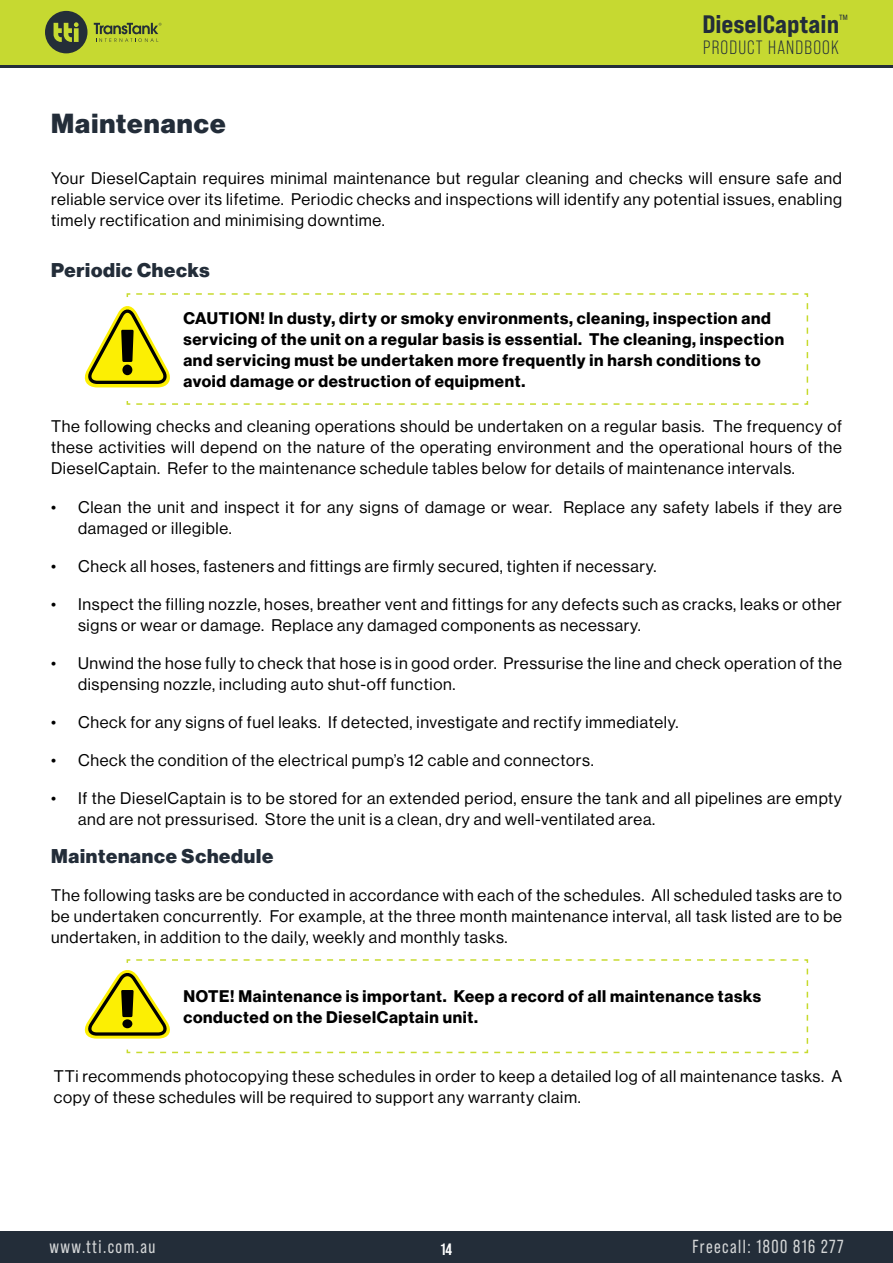
<style>
.page{position:relative;width:893px;height:1263px;background:#fff}
.page>*{position:absolute;margin:0;border:0;box-sizing:border-box;transform-origin:0 0}
.t1{font:900 27px "Neue Haas Display";letter-spacing:.04em;color:#232d39}
.t2{font:25.2px "Bebas Neue Pro Exp Eb";color:#222d3a}
.t3{font:900 19.5px "Neue Haas Display";letter-spacing:.04em;color:#232d39}
.t4{font:19.2px "Bebas Neue Pro";letter-spacing:.06em;color:#222d3a}
.t5{font:18.9px "Bebas Neue Pro";letter-spacing:.08em;color:#d4d6d7;scale:.95 1}
.t6{font:16.5px/21px "Neue Haas Display";letter-spacing:.04em;color:#000}
.t7{font:700 16.5px/21px "Neue Haas Display";letter-spacing:.04em;color:#000}
.t8{font:700 16.5px "Bebas Neue Pro";color:#fff}
</style>
<div class="page">
<div style="left:0;top:1231px;width:893px;height:32px;background:#232d39"></div>
<svg style="left:0;top:64px;width:893px;height:4px;background:#4b5837"></svg>
<div style="left:0;top:0;width:893px;height:64px;background:#c6d931"></div>
<svg style="left:94px;top:23px;width:68px;height:19px"></svg>
<svg style="left:45px;top:11px;width:42px;height:42px"></svg>
<svg style="left:126px;top:293px;width:683px;height:112px"></svg>
<div style="left:121px;top:299px;width:13px;height:100px;background:#fff"></div>
<svg style="left:84px;top:303px;width:717px;height:102px"></svg>
<svg style="left:126px;top:959px;width:683px;height:95px"></svg>
<div style="left:121px;top:964px;width:13px;height:84px;background:#fff"></div>
<svg style="left:84px;top:968px;width:717px;height:85px"></svg>
<h2 class="t2" style="left:702px;top:9px;width:147px">DieselCaptain<sup>™</sup></h2>
<p class="t4" style="left:703px;top:37px;width:137px">PRODUCT HANDBOOK</p>
<h1 class="t1" style="left:51px;top:108px;width:176px">Maintenance</h1>
<p class="t6" style="left:51px;top:168px;width:792px;text-align:justify">Your DieselCaptain requires minimal maintenance but regular cleaning and checks will ensure safe and reliable service over its lifetime. Periodic checks and inspections will identify any potential issues, enabling timely rectification and minimising downtime.</p>
<p class="t3" style="left:51px;top:258px;width:160px">Periodic Checks</p>
<p class="t7" style="left:183px;top:308px;width:602px">CAUTION! In dusty, dirty or smoky environments, cleaning, inspection and servicing of the unit on a regular basis is essential. The cleaning, inspection and servicing must be undertaken more frequently in harsh conditions to avoid damage or destruction of equipment.</p>
<p class="t6" style="left:51px;top:416px;width:792px;text-align:justify">The following checks and cleaning operations should be undertaken on a regular basis. The frequency of these activities will depend on the nature of the operating environment and the operational hours of the DieselCaptain. Refer to the maintenance schedule tables below for details of maintenance intervals.</p>
<p class="t6" style="left:78px;top:496px;width:765px;text-indent:-27px">• Clean the unit and inspect it for any signs of damage or wear. Replace any safety labels if they are damaged or illegible.</p>
<p class="t6" style="left:51px;top:555px;width:607px">• Check all hoses, fasteners and fittings are firmly secured, tighten if necessary.</p>
<p class="t6" style="left:78px;top:593px;width:765px;text-indent:-27px">• Inspect the filling nozzle, hoses, breather vent and fittings for any defects such as cracks, leaks or other signs or wear or damage. Replace any damaged components as necessary.</p>
<p class="t6" style="left:78px;top:652px;width:765px;text-indent:-27px">• Unwind the hose fully to check that hose is in good order. Pressurise the line and check operation of the dispensing nozzle, including auto shut-off function.</p>
<p class="t6" style="left:51px;top:711px;width:629px">• Check for any signs of fuel leaks. If detected, investigate and rectify immediately.</p>
<p class="t6" style="left:51px;top:749px;width:544px">• Check the condition of the electrical pump’s 12 cable and connectors.</p>
<p class="t6" style="left:78px;top:787px;width:765px;text-indent:-27px">• If the DieselCaptain is to be stored for an extended period, ensure the tank and all pipelines are empty and are not pressurised. Store the unit is a clean, dry and well-ventilated area.</p>
<p class="t3" style="left:51px;top:844px;width:224px">Maintenance Schedule</p>
<p class="t6" style="left:51px;top:884px;width:792px;text-align:justify">The following tasks are be conducted in accordance with each of the schedules. All scheduled tasks are to be undertaken concurrently. For example, at the three month maintenance interval, all task listed are to be undertaken, in addition to the daily, weekly and monthly tasks.</p>
<p class="t7" style="left:183px;top:986px;width:579px">NOTE! Maintenance is important. Keep a record of all maintenance tasks conducted on the DieselCaptain unit.</p>
<p class="t6" style="left:54px;top:1065px;width:790px">TTi recommends photocopying these schedules in order to keep a detailed log of all maintenance tasks. A copy of these schedules will be required to support any warranty claim.</p>
<p class="t5" style="left:50px;top:1236px;width:113px">www.tti.com.au</p>
<p class="t8" style="left:441px;top:1239px;width:13px">14</p>
<p class="t5" style="left:692px;top:1236px;width:161px">Freecall: 1800 816 277</p>
</div>
